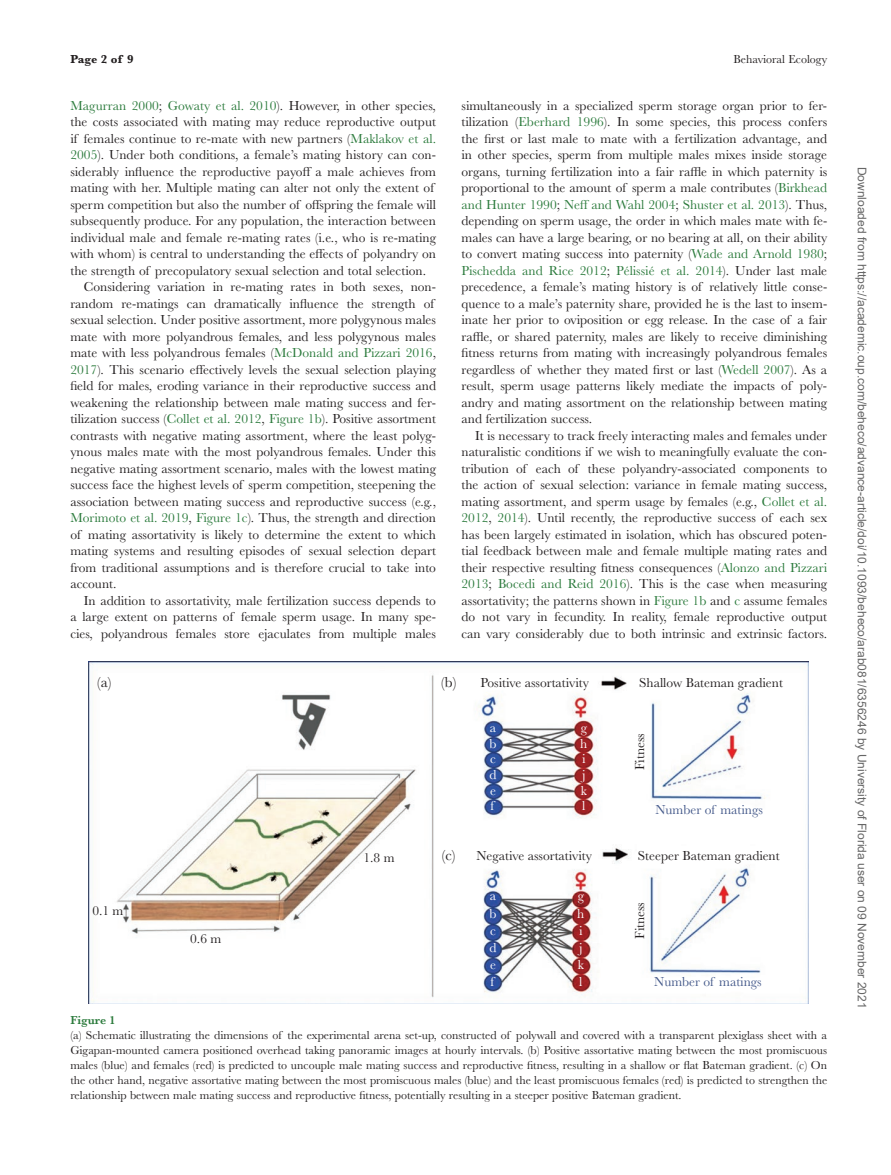
<style>
.page{position:relative;width:891px;height:1175px;background:#fff}
.page>*{position:absolute;margin:0;border:0;box-sizing:border-box;transform-origin:0 0}
.t1{font:15px "Baskerville MT Std";color:#231f20}
.t2{font:13.5px/16.5px "Baskerville MT Std";color:#231f20;text-align:justify}
.t3{font:13.5px "Baskerville MT Std";letter-spacing:.005em;color:#2a7a3b}
.t4{font:13.5px "Baskerville MT Std";color:#44598a}
.t5{font:13.5px/15.6px "Baskerville MT Std";color:#fff;text-align:justify}
.t6{font:12px/15px "Baskerville MT Std";color:#231f20;text-align:justify}
.t7{font:12px "Arial";color:#666}
.t8{font:700 12px "Baskerville MT Std";letter-spacing:-.005em;color:#231f20}
.t9{font:600 12px "Baskerville MT Std";color:#2a7a3b}
.s1{color:#2a7a3b}
.s2{color:#231f20}
</style>
<div class="page">
<img style="left:89px;top:661px;width:720px;height:343px">
<p class="t8" style="left:70px;top:52px;width:65px">Page 2 of 9</p>
<p class="t6" style="left:733px;top:52px;width:95px">Behavioral Ecology</p>
<p class="t2" style="left:462px;top:97px;width:367px">simultaneously in a specialized sperm storage organ prior to fer&shy;tilization (<span class="s1">Eberhard 1996</span>). In some species, this process confers the first or last male to mate with a fertilization advantage, and in other species, sperm from multiple males mixes inside storage organs, turning fertilization into a fair raffle in which paternity is proportional to the amount of sperm a male contributes (<span class="s1">Birkhead and Hunter 1990</span>; <span class="s1">Neff and Wahl 2004</span>; <span class="s1">Shuster et al. 2013</span>). Thus, depending on sperm usage, the order in which males mate with fe&shy;males can have a large bearing, or no bearing at all, on their ability to convert mating success into paternity (<span class="s1">Wade and Arnold 1980</span>; <span class="s1">Pischedda and Rice 2012</span>; <span class="s1">Pélissié et al. 2014</span>). Under last male precedence, a female’s mating history is of relatively little conse&shy;quence to a male’s paternity share, provided he is the last to insem&shy;inate her prior to oviposition or egg release. In the case of a fair raffle, or shared paternity, males are likely to receive diminishing fitness returns from mating with increasingly polyandrous females regardless of whether they mated first or last (<span class="s1">Wedell 2007</span>). As a result, sperm usage patterns likely mediate the impacts of poly&shy;andry and mating assortment on the relationship between mating and fertilization success.</p>
<p class="t2" style="left:462px;top:427px;width:367px;text-indent:14px">It is necessary to track freely interacting males and females under naturalistic conditions if we wish to meaningfully evaluate the con&shy;tribution of each of these polyandry-associated components to the action of sexual selection: variance in female mating success, mating assortment, and sperm usage by females (e.g., <span class="s1">Collet et al.<br>2012</span>, <span class="s1">2014</span>). Until recently, the reproductive success of each sex has been largely estimated in isolation, which has obscured poten&shy;tial feedback between male and female multiple mating rates and their respective resulting fitness consequences (<span class="s1">Alonzo and Pizzari 2013</span>; <span class="s1">Bocedi and Reid 2016</span>). This is the case when measuring assortativity; the patterns shown in <span class="s1">Figure 1b</span> and <span class="s1">c</span> assume females do not vary in fecundity. In reality, female reproductive output can vary considerably due to both intrinsic and extrinsic factors.</p>
<p class="t2" style="left:481px;top:674px;width:110px">Positive assortativity</p>
<p class="t2" style="left:639px;top:674px;width:145px">Shallow Bateman gradient</p>
<p class="t5" style="left:490px;top:719px;width:9px">a b c d e f</p>
<p class="t5" style="left:580px;top:719px;width:9px;text-align:left">g h i j k l</p>
<p class="t3" style="left:70px;top:98px;width:367px">Magurran 2000<span class="s2">;</span> Gowaty et al. 2010<span class="s2">). However, in other species,</span></p>
<p class="t2" style="left:70px;top:114px;width:367px">the costs associated with mating may reduce reproductive output</p>
<p class="t2" style="left:70px;top:130px;width:367px">if females continue to re-mate with new partners (<span class="s1">Maklakov et al.</span></p>
<p class="t2" style="left:70px;top:147px;width:367px"><span class="s1">2005</span>). Under both conditions, a female’s mating history can con-</p>
<p class="t2" style="left:70px;top:163px;width:367px">siderably influence the reproductive payoff a male achieves from</p>
<p class="t2" style="left:70px;top:180px;width:365px">mating with her. Multiple mating can alter not only the extent of</p>
<p class="t2" style="left:70px;top:196px;width:367px">sperm competition but also the number of offspring the female will</p>
<p class="t2" style="left:70px;top:213px;width:367px">subsequently produce. For any population, the interaction between</p>
<p class="t2" style="left:70px;top:229px;width:367px">individual male and female re-mating rates (i.e., who is re-mating</p>
<p class="t2" style="left:70px;top:246px;width:367px">with whom) is central to understanding the effects of polyandry on</p>
<p class="t2" style="left:70px;top:262px;width:357px">the strength of precopulatory sexual selection and total selection.</p>
<p class="t2" style="left:84px;top:279px;width:354px">Considering variation in re-mating rates in both sexes, non-</p>
<p class="t2" style="left:70px;top:295px;width:365px">random re-matings can dramatically influence the strength of</p>
<p class="t2" style="left:70px;top:312px;width:367px">sexual selection. Under positive assortment, more polygynous males</p>
<p class="t2" style="left:70px;top:328px;width:367px">mate with more polyandrous females, and less polygynous males</p>
<p class="t2" style="left:70px;top:345px;width:367px">mate with less polyandrous females (<span class="s1">McDonald and Pizzari 2016</span>,</p>
<p class="t2" style="left:70px;top:361px;width:367px"><span class="s1">2017</span>). This scenario effectively levels the sexual selection playing</p>
<p class="t2" style="left:70px;top:378px;width:367px">field for males, eroding variance in their reproductive success and</p>
<p class="t2" style="left:70px;top:394px;width:367px">weakening the relationship between male mating success and fer-</p>
<p class="t2" style="left:70px;top:411px;width:367px">tilization success (<span class="s1">Collet et al. 2012</span>, <span class="s1">Figure 1b</span>). Positive assortment</p>
<p class="t2" style="left:70px;top:427px;width:367px">contrasts with negative mating assortment, where the least polyg-</p>
<p class="t2" style="left:70px;top:444px;width:367px">ynous males mate with the most polyandrous females. Under this</p>
<p class="t2" style="left:70px;top:460px;width:367px">negative mating assortment scenario, males with the lowest mating</p>
<p class="t2" style="left:70px;top:477px;width:367px">success face the highest levels of sperm competition, steepening the</p>
<p class="t2" style="left:70px;top:493px;width:367px">association between mating success and reproductive success (e.g.,</p>
<p class="t2" style="left:70px;top:510px;width:367px"><span class="s1">Morimoto et al. 2019</span>, <span class="s1">Figure 1c</span>). Thus, the strength and direction</p>
<p class="t2" style="left:70px;top:526px;width:367px">of mating assortativity is likely to determine the extent to which</p>
<p class="t2" style="left:70px;top:543px;width:367px">mating systems and resulting episodes of sexual selection depart</p>
<p class="t2" style="left:70px;top:559px;width:367px">from traditional assumptions and is therefore crucial to take into</p>
<p class="t2" style="left:70px;top:576px;width:48px">account.</p>
<p class="t2" style="left:84px;top:592px;width:354px">In addition to assortativity, male fertilization success depends to</p>
<p class="t2" style="left:70px;top:609px;width:367px">a large extent on patterns of female sperm usage. In many spe-</p>
<p class="t2" style="left:70px;top:625px;width:367px">cies, polyandrous females store ejaculates from multiple males</p>
<p class="t1" style="left:97px;top:673px;width:16px">(a)</p>
<p class="t1" style="left:441px;top:673px;width:17px">(b)</p>
<p class="t2" style="left:631px;top:770px;width:38px;rotate:-90deg">Fitness</p>
<p class="t4" style="left:655px;top:802px;width:109px">Number of matings</p>
<p class="t2" style="left:92px;top:902px;width:33px">0.1 m</p>
<p class="t2" style="left:190px;top:930px;width:33px">0.6 m</p>
<p class="t2" style="left:363px;top:849px;width:33px">1.8 m</p>
<p class="t1" style="left:442px;top:846px;width:15px">(c)</p>
<p class="t2" style="left:476px;top:847px;width:117px">Negative assortativity</p>
<p class="t2" style="left:638px;top:847px;width:143px">Steeper Bateman gradient</p>
<p class="t2" style="left:631px;top:939px;width:38px;rotate:-90deg">Fitness</p>
<p class="t4" style="left:654px;top:974px;width:109px">Number of matings</p>
<p class="t5" style="left:490px;top:887px;width:9px;line-height:17.1px">a b c d e f</p>
<p class="t5" style="left:577px;top:887px;width:9px;line-height:17.1px;text-align:left">g h i j k l</p>
<p class="t9" style="left:70px;top:1013px;width:47px">Figure 1</p>
<p class="t6" style="left:70px;top:1027px;width:758px">(a) Schematic illustrating the dimensions of the experimental arena set-up, constructed of polywall and covered with a transparent plexiglass sheet with a Gigapan-mounted camera positioned overhead taking panoramic images at hourly intervals. (b) Positive assortative mating between the most promiscuous males (blue) and females (red) is predicted to uncouple male mating success and reproductive fitness, resulting in a shallow or flat Bateman gradient. (c) On the other hand, negative assortative mating between the most promiscuous males (blue) and the least promiscuous females (red) is predicted to strengthen the relationship between male mating success and reproductive fitness, potentially resulting in a steeper positive Bateman gradient.</p>
<p class="t7" style="left:866px;top:167px;width:843px;rotate:90deg">Downloaded from https://academic.oup.com/beheco/advance-article/doi/10.1093/beheco/arab081/6356246 by University of Florida user on 09 November 2021</p>
</div>
